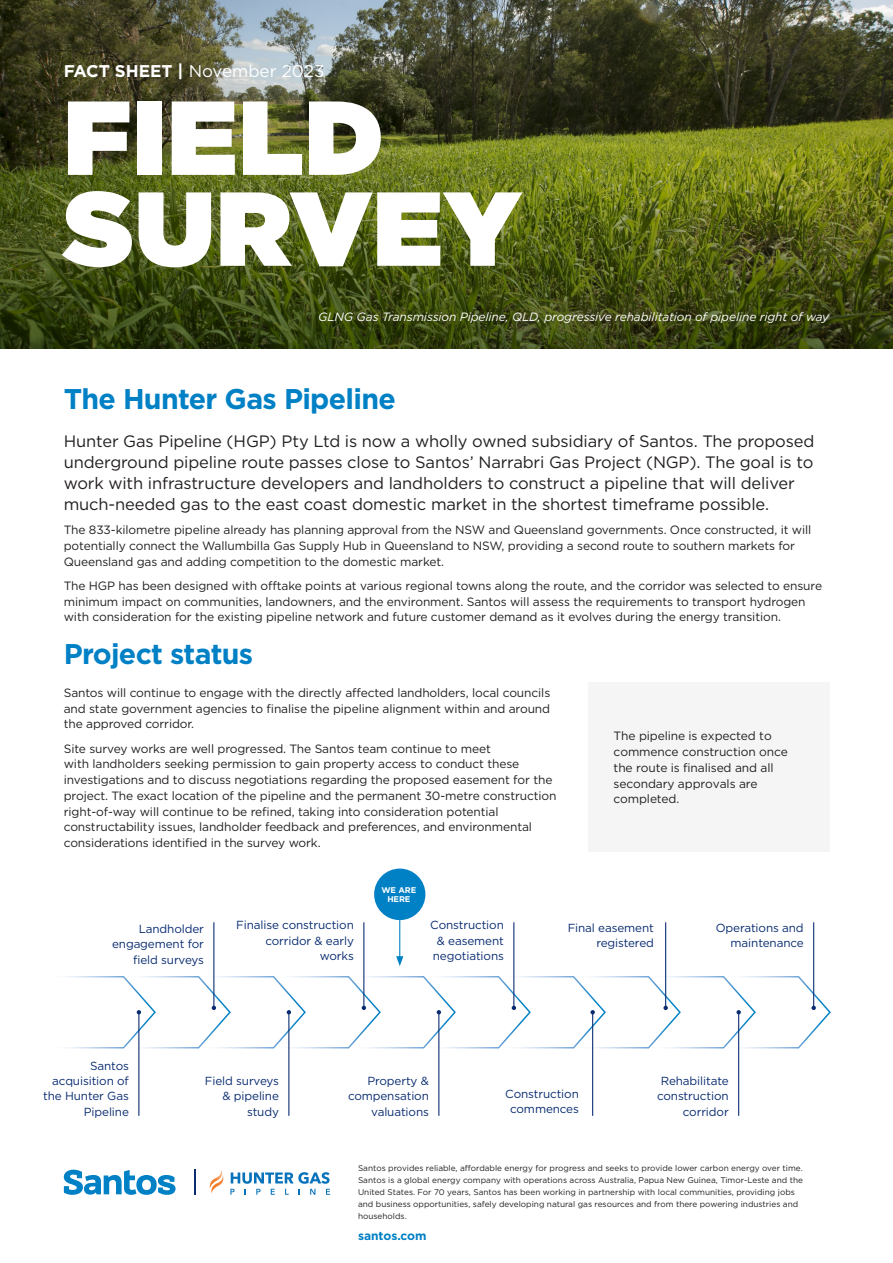
<style>
.page{position:relative;width:893px;height:1263px;background:#fff}
.page>*{position:absolute;margin:0;border:0;box-sizing:border-box;transform-origin:0 0}
.t1{font:900 104.85px/90.9px "Gotham";letter-spacing:.015em;color:#fff}
.t2{font:700 28.5px "Gotham";letter-spacing:-.025em;color:#0080c5}
.t3{font:16.95px "Gotham";color:#fff}
.t4{font:16.5px/21px "Gotham";letter-spacing:-.01em;color:#231f20}
.t5{font:12px/15.8px "Gotham";letter-spacing:-.01em;color:#231f20}
.t6{font:italic 12px "Gotham";letter-spacing:-.01em;color:#fff}
.t7{font:700 12px "Gotham";color:#0080c5}
.t8{font:11.7px/15.3px "Gotham";letter-spacing:-.01em;color:#092c71;text-align:right}
.t9{font:8.25px/12px "Gotham";color:#231f20}
.t10{font:700 8.25px/9.3px "Gotham";letter-spacing:-.01em;color:#fff;text-align:center}
.s1{font-weight:700}
</style>
<div class="page">
<svg style="left:64px;top:1170px;width:112px;height:25px"></svg>
<svg style="left:195px;top:1170px;width:1px;height:25px"></svg>
<svg style="left:209px;top:1170px;width:121px;height:25px"></svg>
<img style="left:0;top:0;width:893px;height:89px">
<img style="left:0;top:89px;width:893px;height:260px">
<div style="left:588px;top:682px;width:241px;height:169px;background:#f5f5f6"></div>
<div style="left:374px;top:868px;width:51px;height:52px;background:#0080c5;border-radius:50%"></div>
<hr style="left:138px;top:1012px;width:1px;height:104px;background:#092c71">
<hr style="left:288px;top:1012px;width:1px;height:104px;background:#092c71">
<hr style="left:438px;top:1012px;width:1px;height:104px;background:#092c71">
<hr style="left:592px;top:1012px;width:1px;height:104px;background:#092c71">
<hr style="left:738px;top:1012px;width:1px;height:104px;background:#092c71">
<hr style="left:813px;top:922px;width:1px;height:86px;background:#092c71">
<hr style="left:665px;top:922px;width:1px;height:86px;background:#092c71">
<hr style="left:513px;top:922px;width:1px;height:86px;background:#092c71">
<hr style="left:363px;top:922px;width:1px;height:86px;background:#092c71">
<hr style="left:399px;top:920px;width:1px;height:38px;background:#0080c5">
<svg style="left:396px;top:956px;width:7px;height:10px"></svg>
<hr style="left:213px;top:922px;width:1px;height:86px;background:#092c71">
<svg style="left:66px;top:975px;width:765px;height:74px"></svg>
<h3 class="t3" style="left:64px;top:61px;width:262px"><span class="s1">FACT SHEET |</span> November 2023</h3>
<h1 class="t1" style="left:64px;top:91px;width:459px">FIELD<br>SURVEY</h1>
<p class="t6" style="left:318px;top:309px;width:513px">GLNG Gas Transmission Pipeline, QLD, progressive rehabilitation of pipeline right of way</p>
<h2 class="t2" style="left:64px;top:380px;width:334px">The Hunter Gas Pipeline</h2>
<p class="t4" style="left:64px;top:430px;width:752px">Hunter Gas Pipeline (HGP) Pty Ltd is now a wholly owned subsidiary of Santos. The proposed underground pipeline route passes close to Santos’ Narrabri Gas Project (NGP). The goal is to work with infrastructure developers and landholders to construct a pipeline that will deliver much-needed gas to the east coast domestic market in the shortest timeframe possible.</p>
<p class="t5" style="left:64px;top:522px;width:749px">The 833-kilometre pipeline already has planning approval from the NSW and Queensland governments. Once constructed, it will potentially connect the Wallumbilla Gas Supply Hub in Queensland to NSW, providing a second route to southern markets for<br>Queensland gas and adding competition to the domestic market.</p>
<p class="t5" style="left:64px;top:577px;width:760px">The HGP has been designed with offtake points at various regional towns along the route, and the corridor was selected to ensure minimum impact on communities, landowners, and the environment. Santos will assess the requirements to transport hydrogen with consideration for the existing pipeline network and future customer demand as it evolves during the energy transition.</p>
<h2 class="t2" style="left:64px;top:635px;width:191px">Project status</h2>
<p class="t5" style="left:64px;top:684px;width:488px;text-align:justify">Santos will continue to engage with the directly affected landholders, local councils and state government agencies to finalise the pipeline alignment within and around the approved corridor.</p>
<p class="t5" style="left:64px;top:740px;width:494px">Site survey works are well progressed. The Santos team continue to meet<br>with landholders seeking permission to gain property access to conduct these investigations and to discuss negotiations regarding the proposed easement for the project. The exact location of the pipeline and the permanent 30-metre construction right-of-way will continue to be refined, taking into consideration potential constructability issues, landholder feedback and preferences, and environmental considerations identified in the survey work.</p>
<p class="t5" style="left:614px;top:728px;width:176px">The pipeline is expected to commence construction once the route is finalised and all secondary approvals are completed.</p>
<p class="t10" style="left:381px;top:885px;width:36px">WE ARE<br>HERE</p>
<p class="t8" style="left:112px;top:921px;width:93px">Landholder engagement for field surveys</p>
<p class="t8" style="left:236px;top:917px;width:119px">Finalise construction corridor &amp; early works</p>
<p class="t8" style="left:430px;top:917px;width:75px;text-align:center">Construction &amp; easement negotiations</p>
<p class="t8" style="left:568px;top:919px;width:88px">Final easement registered</p>
<p class="t8" style="left:716px;top:919px;width:89px">Operations and maintenance</p>
<p class="t8" style="left:43px;top:1058px;width:87px">Santos acquisition of the Hunter Gas<br>Pipeline</p>
<p class="t8" style="left:205px;top:1073px;width:76px">Field surveys &amp; pipeline study</p>
<p class="t8" style="left:348px;top:1073px;width:82px">Property &amp; compensation valuations</p>
<p class="t8" style="left:505px;top:1085px;width:75px;text-align:center">Construction commences</p>
<p class="t8" style="left:657px;top:1073px;width:73px">Rehabilitate construction corridor</p>
<p class="t9" style="left:358px;top:1161px;width:447px">Santos provides reliable, affordable energy for progress and seeks to provide lower carbon energy over time.<br>Santos is a global energy company with operations across Australia, Papua New Guinea, Timor-Leste and the United States. For 70 years, Santos has been working in partnership with local communities, providing jobs and business opportunities, safely developing natural gas resources and from there powering industries and households.</p>
<p class="t7" style="left:358px;top:1228px;width:70px">santos.com</p>
</div>
